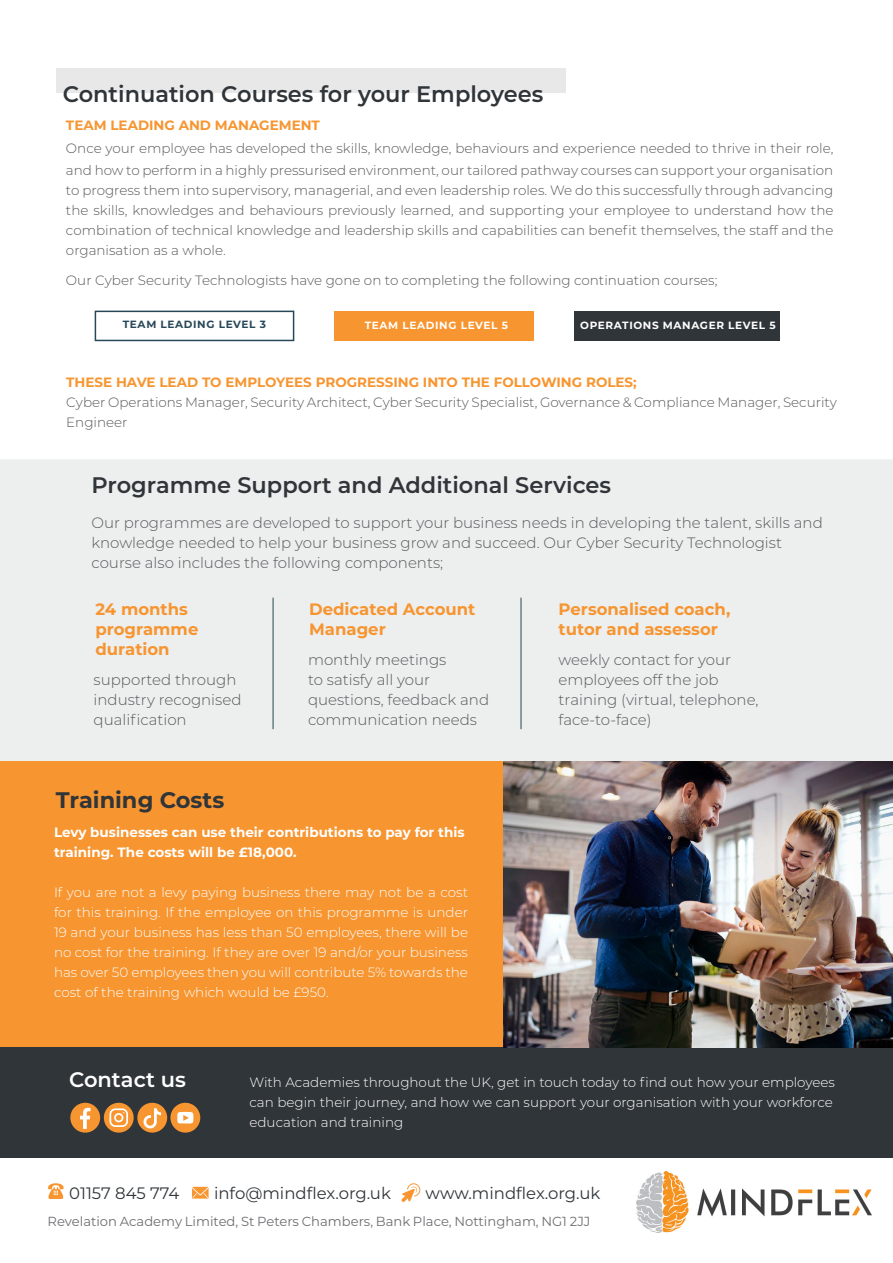
<style>
.page{position:relative;width:893px;height:1263px;background:#fff}
.page>*{position:absolute;margin:0;border:0;box-sizing:border-box;transform-origin:0 0}
.t1{font:600 22.5px "Montserrat";color:#303539}
.t2{font:700 22.5px "Montserrat";color:#303539}
.t3{font:600 21px "Montserrat";color:#fff}
.t4{font:700 16.5px/20px "Montserrat";color:#f79530}
.t5{font:16.5px "Montserrat";color:#303539}
.t6{font:300 15px/20px "Montserrat";color:#57585a}
.t7{font:300 13.5px/20px "Montserrat";color:#57585a}
.t8{font:300 13.5px/20px "Montserrat";color:#fff;text-align:justify}
.t9{font:700 13.5px "Montserrat";color:#f79530}
.t10{font:700 13.5px/20px "Montserrat";color:#fff}
.t11{font:13.2px "Montserrat";color:#6f6d71}
.t12{font:700 10.5px "Montserrat";letter-spacing:.06em;color:#fff}
.t13{font:700 10.5px "Montserrat";letter-spacing:.06em;color:#274858}
</style>
<div class="page">
<div style="left:0;top:761px;width:505px;height:286px;background:#f79530"></div>
<div style="left:0;top:1047px;width:893px;height:111px;background:#303539"></div>
<svg style="left:192px;top:1187px;width:17px;height:11px"></svg>
<svg style="left:48px;top:1183px;width:16px;height:16px"></svg>
<svg style="left:401px;top:1183px;width:19px;height:19px"></svg>
<div style="left:0;top:459px;width:893px;height:302px;background:#edeeee"></div>
<hr style="left:273px;top:598px;width:1px;height:131px;background:#274858">
<hr style="left:521px;top:598px;width:1px;height:131px;background:#274858">
<div style="left:170px;top:1103px;width:30px;height:29px;background:#f79530;border-radius:50%"></div>
<div style="left:137px;top:1103px;width:30px;height:29px;background:#f79530;border-radius:50%"></div>
<div style="left:104px;top:1103px;width:30px;height:29px;background:#f79530;border-radius:50%"></div>
<div style="left:70px;top:1103px;width:30px;height:29px;background:#f79530;border-radius:50%"></div>
<svg style="left:177px;top:1112px;width:16px;height:11px"></svg>
<svg style="left:143px;top:1108px;width:18px;height:20px"></svg>
<svg style="left:109px;top:1108px;width:19px;height:19px"></svg>
<svg style="left:80px;top:1108px;width:11px;height:21px"></svg>
<div style="left:56px;top:68px;width:509px;height:25px;background:#e9e8e9"></div>
<div style="left:334px;top:311px;width:200px;height:30px;background:#f79530"></div>
<div style="left:574px;top:311px;width:205px;height:30px;background:#303539"></div>
<div style="left:95px;top:311px;width:199px;height:30px;border:2px solid #274858"></div>
<img style="left:504px;top:761px;width:388px;height:286px">
<img style="left:636px;top:1172px;width:236px;height:60px">
<p class="t1" style="left:63px;top:78px;width:482px">Continuation Courses for your Employees</p>
<p class="t9" style="left:66px;top:116px;width:255px">TEAM LEADING AND MANAGEMENT</p>
<p class="t7" style="left:66px;top:136px;width:769px;line-height:22.5px">Once your employee has developed the skills, knowledge, behaviours and experience needed to thrive in their role, and how to perform in a highly pressurised environment, our tailored pathway courses can support your organisation</p>
<p class="t7" style="left:66px;top:180px;width:769px;text-align:justify">to progress them into supervisory, managerial, and even leadership roles. We do this successfully through advancing the skills, knowledges and behaviours previously learned, and supporting your employee to understand how the combination of technical knowledge and leadership skills and capabilities can benefit themselves, the staff and the organisation as a whole.</p>
<p class="t7" style="left:66px;top:270px;width:653px">Our Cyber Security Technologists have gone on to completing the following continuation courses;</p>
<p class="t13" style="left:123px;top:317px;width:145px">TEAM LEADING LEVEL 3</p>
<p class="t12" style="left:365px;top:318px;width:145px">TEAM LEADING LEVEL 5</p>
<p class="t12" style="left:580px;top:318px;width:197px">OPERATIONS MANAGER LEVEL 5</p>
<p class="t9" style="left:66px;top:373px;width:572px">THESE HAVE LEAD TO EMPLOYEES PROGRESSING INTO THE FOLLOWING ROLES;</p>
<p class="t7" style="left:66px;top:392px;width:772px">Cyber Operations Manager, Security Architect, Cyber Security Specialist, Governance &amp; Compliance Manager, Security<br>Engineer</p>
<p class="t1" style="left:91px;top:469px;width:521px">Programme Support and Additional Services</p>
<p class="t6" style="left:91px;top:512px;width:733px">Our programmes are developed to support your business needs in developing the talent, skills and knowledge needed to help your business grow and succeed. Our Cyber Security Technologist</p>
<p class="t6" style="left:91px;top:552px;width:353px">course also includes the following components;</p>
<p class="t4" style="left:95px;top:598px;width:105px">24 months programme duration</p>
<p class="t4" style="left:309px;top:598px;width:168px">Dedicated Account<br>Manager</p>
<p class="t4" style="left:559px;top:598px;width:173px">Personalised coach, tutor and assessor</p>
<p class="t6" style="left:94px;top:669px;width:149px">supported through industry recognised qualification</p>
<p class="t6" style="left:308px;top:649px;width:183px">monthly meetings<br>to satisfy all your questions, feedback and communication needs</p>
<p class="t6" style="left:559px;top:649px;width:202px">weekly contact for your employees off the job training (virtual, telephone, face-to-face)</p>
<p class="t2" style="left:56px;top:784px;width:170px">Training Costs</p>
<p class="t10" style="left:54px;top:822px;width:412px">Levy businesses can use their contributions to pay for this training. The costs will be £18,000.</p>
<p class="t8" style="left:54px;top:882px;width:416px">If you are not a levy paying business there may not be a cost for this training. If the employee on this programme is under 19 and your business has less than 50 employees, there will be no cost for the training. If they are over 19 and/or your business has over 50 employees then you will contribute 5% towards the cost of the training which would be £950.</p>
<p class="t3" style="left:69px;top:1064px;width:118px">Contact us</p>
<p class="t8" style="left:249px;top:1072px;width:587px;text-align:left">With Academies throughout the UK, get in touch today to find out how your employees can begin their journey, and how we can support your organisation with your workforce education and training</p>
<p class="t5" style="left:69px;top:1181px;width:112px">01157 845 774</p>
<p class="t5" style="left:214px;top:1181px;width:178px">info@mindflex.org.uk</p>
<p class="t5" style="left:426px;top:1181px;width:176px">www.mindflex.org.uk</p>
<p class="t11" style="left:48px;top:1212px;width:544px">Revelation Academy Limited, St Peters Chambers, Bank Place, Nottingham, NG1 2JJ</p>
</div>
